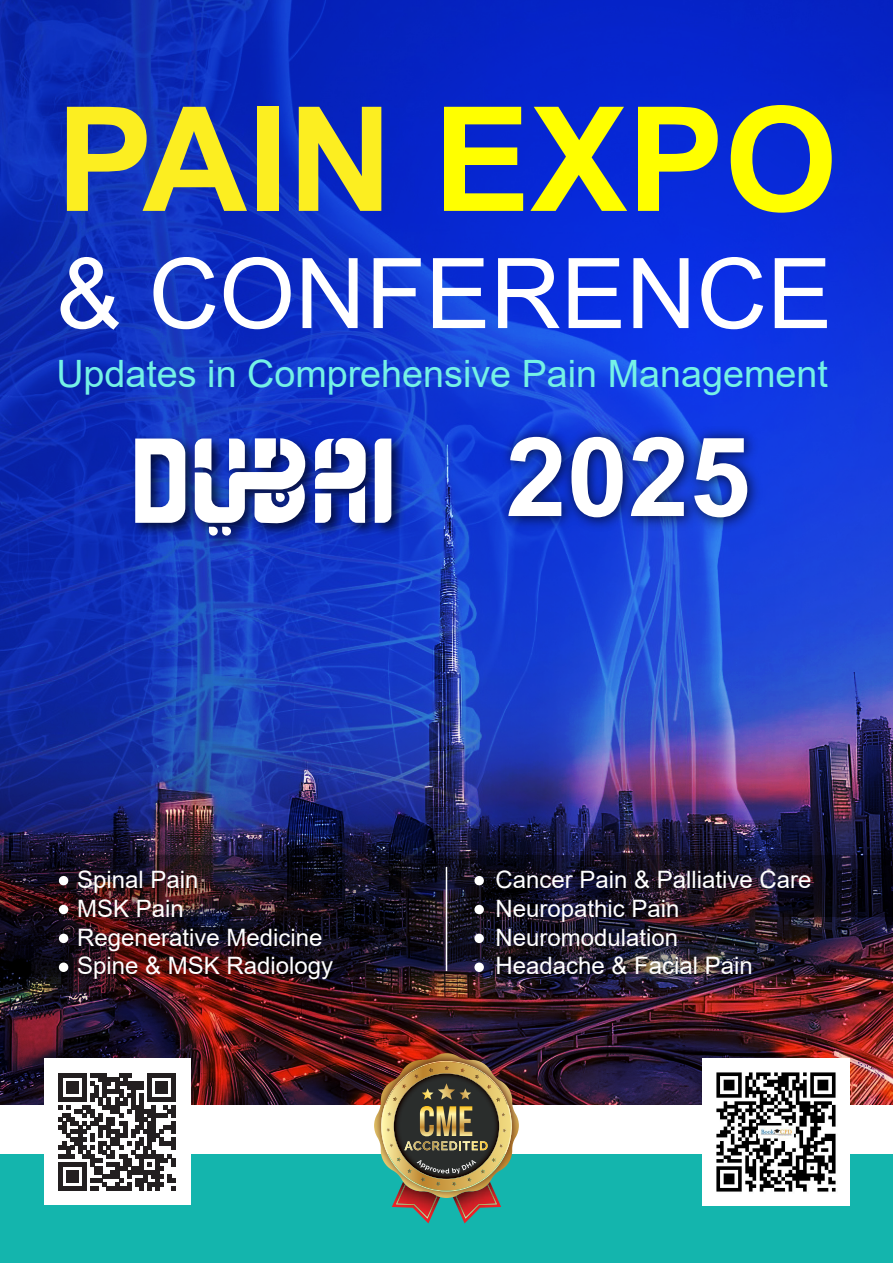
<style>
.page{position:relative;width:893px;height:1263px;background:#fff}
.page>*{position:absolute;margin:0;border:0;box-sizing:border-box;transform-origin:0 0}
.t1{font:700 145.35px "Arial";color:#fcee21}
.t2{font:700 110.1px "Arial";color:#fff}
.t3{font:97.65px "Arial";color:#fff}
.t4{font:37.65px "Arial";color:#75f2e6}
.t5{font:24px/28.8px "Arial";color:#fff}
.s1{color:#ff0}
</style>
<div class="page">
<img style="left:0;top:0;width:893px;height:1105px">
<div style="left:0;top:1130px;width:893px;height:133px;background:#14b5ad"></div>
<img style="left:0;top:855px;width:893px;height:122px">
<div style="left:0;top:1105px;width:893px;height:49px;background:#fff"></div>
<svg style="left:130px;top:433px;width:277px;height:117px;background:#1132af"></svg>
<svg style="left:375px;top:438px;width:16px;height:85px"></svg>
<svg style="left:135px;top:438px;width:50px;height:85px"></svg>
<svg style="left:315px;top:438px;width:51px;height:85px"></svg>
<svg style="left:195px;top:438px;width:110px;height:98px"></svg>
<img style="left:489px;top:405px;width:281px;height:172px">
<svg style="left:58px;top:875px;width:11px;height:11px"></svg>
<div style="left:59px;top:905px;width:9px;height:9px;background:#fff;border-radius:50%"></div>
<div style="left:59px;top:934px;width:9px;height:9px;background:#fff;border-radius:50%"></div>
<div style="left:59px;top:962px;width:9px;height:10px;background:#fff;border-radius:50%"></div>
<svg style="left:474px;top:875px;width:11px;height:11px"></svg>
<div style="left:474px;top:905px;width:10px;height:9px;background:#fff;border-radius:50%"></div>
<div style="left:474px;top:934px;width:10px;height:9px;background:#fff;border-radius:50%"></div>
<div style="left:474px;top:962px;width:10px;height:10px;background:#fff;border-radius:50%"></div>
<hr style="left:446px;top:867px;width:1px;height:104px;background:#fff">
<img style="left:392px;top:1198px;width:48px;height:25px">
<img style="left:396px;top:1198px;width:42px;height:20px">
<img style="left:453px;top:1198px;width:48px;height:25px">
<img style="left:455px;top:1198px;width:42px;height:20px">
<img style="left:374px;top:1053px;width:145px;height:145px">
<img style="left:381px;top:1061px;width:138px;height:130px">
<img style="left:703px;top:1058px;width:146px;height:147px">
<div style="left:44px;top:1058px;width:146px;height:147px;background:#fff"></div>
<svg style="left:58px;top:1073px;width:118px;height:117px"></svg>
<h1 class="t1" style="left:56px;top:57px;width:783px">PAIN <span class="s1">EXPO</span></h1>
<h3 class="t3" style="left:56px;top:226px;width:777px">&amp; CONFERENCE</h3>
<h3 class="t4" style="left:56px;top:348px;width:773px">Updates in Comprehensive Pain Management</h3>
<h2 class="t2" style="left:506px;top:400px;width:246px">2025</h2>
<p class="t5" style="left:77px;top:865px;width:258px">Spinal Pain<br>MSK Pain<br>Regenerative Medicine<br>Spine &amp; MSK Radiology</p>
<p class="t5" style="left:495px;top:865px;width:318px">Cancer Pain &amp; Palliative Care<br>Neuropathic Pain<br>Neuromodulation<br>Headache &amp; Facial Pain</p>
</div>
